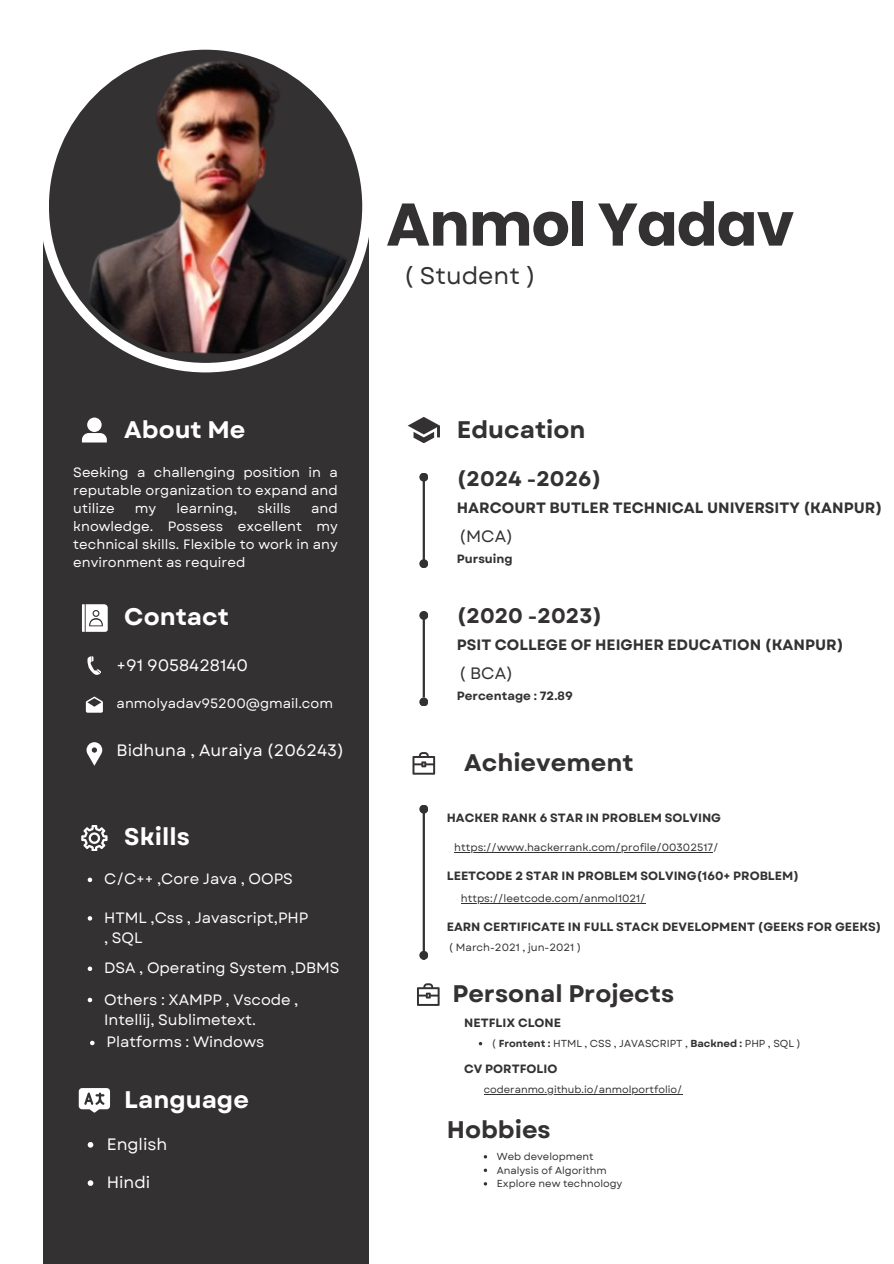
<style>
.page{position:relative;width:894px;height:1264px;background:#fff}
.page>*{position:absolute;margin:0;border:0;box-sizing:border-box;transform-origin:0 0}
.t1{font:700 60px "Poppins";letter-spacing:-.015em;color:#333132}
.t2{font:700 24px "Garet";color:#333132}
.t3{font:700 24px "Garet";color:#fff}
.t4{font:24px "Garet";color:#333132}
.t5{font:700 21px "Garet";color:#333132}
.t6{font:16.5px "Garet";color:#fff}
.t7{font:16.5px "Garet";color:#333132}
.t8{font:15px/20.2px "Garet";letter-spacing:-.005em;color:#fff}
.t9{font:700 15px "Garet";color:#333132}
.t10{font:13.5px/18px "Garet";color:#fff;text-align:justify}
.t11{font:700 12px "Garet";color:#333132}
.t12{font:10.5px "Garet";color:#333132}
.t13{font:10.2px "Garet";color:#333132}
.s1{font-weight:700}
</style>
<div class="page">
<div style="left:43px;top:206px;width:325px;height:1057px;background:#333132"></div>
<div style="left:39px;top:40px;width:332px;height:332px;background:#fff;border-radius:50%"></div>
<div style="left:49px;top:50px;width:313px;height:313px;background:#333132;border-radius:50%"></div>
<svg style="left:407px;top:417px;width:33px;height:26px"></svg>
<hr style="left:454px;top:852px;width:259px;height:1px;background:#333132">
<svg style="left:419px;top:804px;width:9px;height:9px"></svg>
<hr style="left:422px;top:809px;width:3px;height:150px;background:#333132">
<hr style="left:422px;top:615px;width:3px;height:82px;background:#333132">
<div style="left:419px;top:950px;width:9px;height:9px;background:#333132;border-radius:50%"></div>
<div style="left:419px;top:697px;width:9px;height:9px;background:#333132;border-radius:50%"></div>
<div style="left:419px;top:611px;width:9px;height:9px;background:#333132;border-radius:50%"></div>
<hr style="left:422px;top:481px;width:3px;height:82px;background:#333132">
<div style="left:419px;top:559px;width:9px;height:9px;background:#333132;border-radius:50%"></div>
<div style="left:419px;top:472px;width:9px;height:9px;background:#333132;border-radius:50%"></div>
<svg style="left:88px;top:916px;width:4px;height:4px"></svg>
<svg style="left:88px;top:877px;width:4px;height:5px"></svg>
<svg style="left:90px;top:1040px;width:4px;height:5px"></svg>
<svg style="left:88px;top:1142px;width:5px;height:5px"></svg>
<svg style="left:88px;top:1180px;width:5px;height:5px"></svg>
<svg style="left:82px;top:604px;width:26px;height:28px"></svg>
<svg style="left:82px;top:417px;width:25px;height:25px"></svg>
<svg style="left:81px;top:825px;width:26px;height:25px"></svg>
<svg style="left:79px;top:1088px;width:31px;height:24px"></svg>
<svg style="left:86px;top:742px;width:16px;height:23px"></svg>
<svg style="left:86px;top:696px;width:17px;height:16px"></svg>
<svg style="left:87px;top:656px;width:14px;height:19px"></svg>
<img style="left:54px;top:55px;width:303px;height:302px;border-radius:50%">
<svg style="left:412px;top:752px;width:23px;height:22px"></svg>
<svg style="left:88px;top:966px;width:4px;height:5px"></svg>
<svg style="left:88px;top:997px;width:4px;height:5px"></svg>
<hr style="left:460px;top:903px;width:185px;height:1px;background:#333132">
<hr style="left:483px;top:1093px;width:199px;height:1px;background:#333132">
<svg style="left:417px;top:983px;width:22px;height:22px"></svg>
<p class="t1" style="left:386px;top:183px;width:409px">Anmol Yadav</p>
<p class="t4" style="left:403px;top:258px;width:134px">( Student )</p>
<p class="t3" style="left:124px;top:412px;width:123px">About Me</p>
<p class="t10" style="left:73px;top:463px;width:266px">Seeking a challenging position in a reputable organization to expand and utilize</p>
<p class="t10" style="left:73px;top:499px;width:266px;text-indent:238px">and knowledge. Possess excellent my technical skills. Flexible to work in any environment as required</p>
<p class="t10" style="left:135px;top:499px;width:23px">my</p>
<p class="t10" style="left:176px;top:499px;width:62px">learning,</p>
<p class="t10" style="left:257px;top:499px;width:35px">skills</p>
<p class="t3" style="left:124px;top:599px;width:106px">Contact</p>
<p class="t6" style="left:117px;top:653px;width:133px">+91 9058428140</p>
<p class="t10" style="left:117px;top:694px;width:218px">anmolyadav95200@gmail.com</p>
<p class="t6" style="left:117px;top:738px;width:229px">Bidhuna , Auraiya (206243)</p>
<h2 class="t3" style="left:124px;top:819px;width:67px">Skills</h2>
<h1 class="t8" style="left:104px;top:869px;width:190px">C/C++ ,Core Java , OOPS</h1>
<p class="t8" style="left:104px;top:907px;width:206px">HTML ,Css , Javascript,PHP , SQL</p>
<p class="t8" style="left:104px;top:958px;width:237px">DSA , Operating System ,DBMS</p>
<p class="t8" style="left:104px;top:989px;width:196px">Others : XAMPP , Vscode ,<br>Intellij, Sublimetext.</p>
<h3 class="t8" style="left:106px;top:1032px;width:159px">Platforms : Windows</h3>
<p class="t3" style="left:124px;top:1082px;width:126px">Language</p>
<p class="t6" style="left:107px;top:1132px;width:62px">English</p>
<p class="t6" style="left:107px;top:1170px;width:45px">Hindi</p>
<h2 class="t2" style="left:456px;top:412px;width:130px">Education</h2>
<h2 class="t5" style="left:456px;top:464px;width:146px">(2024 -2026)</h2>
<p class="t9" style="left:456px;top:497px;width:427px">HARCOURT BUTLER TECHNICAL UNIVERSITY (KANPUR)</p>
<p class="t7" style="left:459px;top:524px;width:55px">(MCA)</p>
<p class="t11" style="left:456px;top:550px;width:57px">Pursuing</p>
<p class="t5" style="left:456px;top:601px;width:147px">(2020 -2023)</p>
<h2 class="t9" style="left:456px;top:634px;width:388px">PSIT COLLEGE OF HEIGHER EDUCATION (KANPUR)</h2>
<p class="t7" style="left:459px;top:661px;width:56px">( BCA)</p>
<p class="t11" style="left:456px;top:687px;width:117px">Percentage : 72.89</p>
<p class="t2" style="left:464px;top:745px;width:171px">Achievement</p>
<p class="t11" style="left:446px;top:809px;width:276px">HACKER RANK 6 STAR IN PROBLEM SOLVING</p>
<p class="t12" style="left:454px;top:840px;width:266px">https://www.hackerrank.com/profile/00302517/</p>
<p class="t11" style="left:446px;top:867px;width:353px">LEETCODE 2 STAR IN PROBLEM SOLVING(160+ PROBLEM)</p>
<h2 class="t12" style="left:460px;top:890px;width:186px">https://leetcode.com/anmol1021/</h2>
<h4 class="t11" style="left:446px;top:918px;width:436px">EARN CERTIFICATE IN FULL STACK DEVELOPMENT (GEEKS FOR GEEKS)</h4>
<p class="t12" style="left:448px;top:939px;width:134px">( March-2021 , jun-2021 )</p>
<h6 class="t2" style="left:452px;top:976px;width:223px">Personal Projects</h6>
<p class="t11" style="left:464px;top:1014px;width:98px">NETFLIX CLONE</p>
<h4 class="t13" style="left:491px;top:1036px;width:310px">( <span class="s1">Frontent :</span> HTML , CSS , JAVASCRIPT , <span class="s1">Backned :</span> PHP , SQL )</h4>
<p class="t11" style="left:464px;top:1060px;width:95px">CV PORTFOLIO</p>
<h6 class="t13" style="left:483px;top:1082px;width:200px">coderanmo.github.io/anmolportfolio/</h6>
<p class="t2" style="left:446px;top:1111px;width:105px">Hobbies</p>
<h2 class="t13" style="left:496px;top:1149px;width:98px">Web development</h2>
<p class="t13" style="left:496px;top:1162px;width:112px">Analysis of Algorithm</p>
<p class="t13" style="left:496px;top:1176px;width:127px">Explore new technology</p>
</div>
